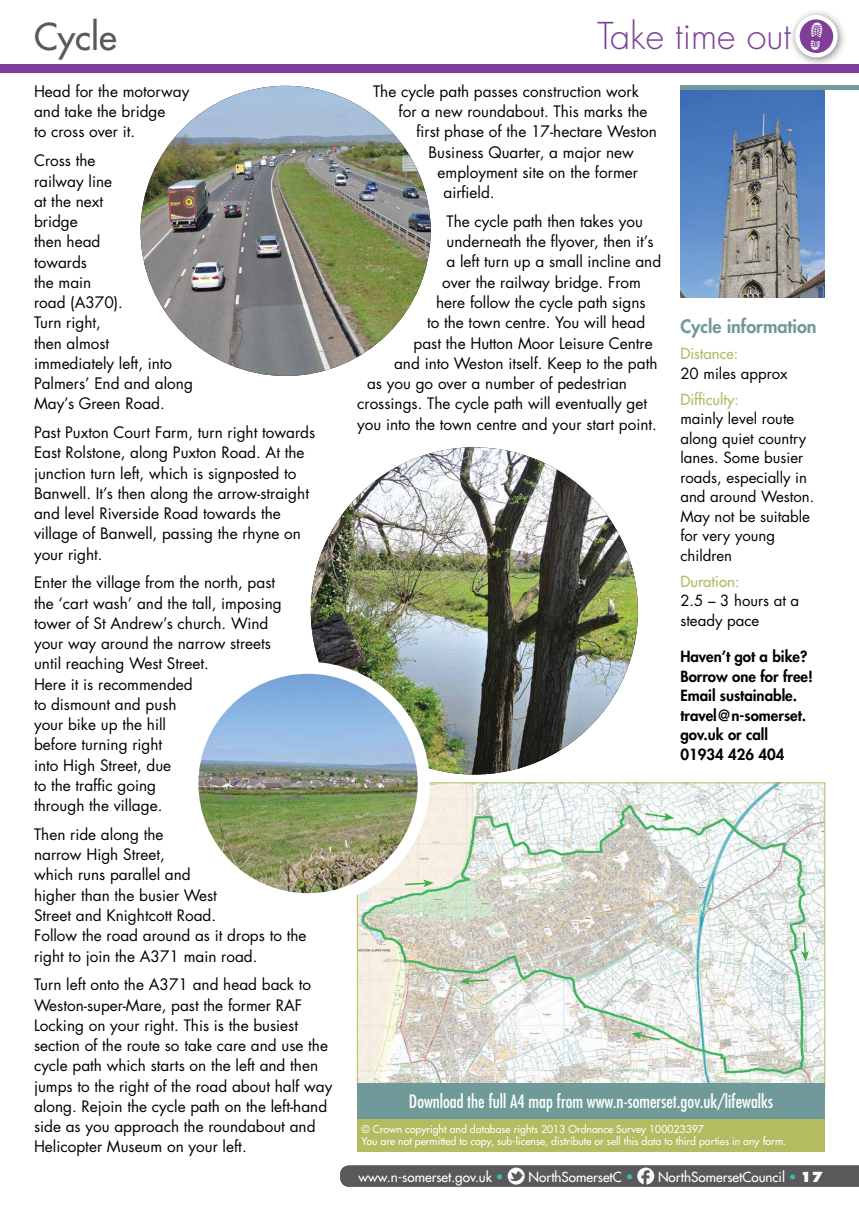
<style>
.page{position:relative;width:859px;height:1208px;background:#fff}
.page>*{position:absolute;margin:0;border:0;box-sizing:border-box;transform-origin:0 0}
.t1{font:300 36px "Futura LT";color:#7f3f98}
.t2{font:36px "Futura LT";color:#58595b}
.t3{font:condensed 18px "Futura LT";color:#fff}
.t4{font:800 18px "Futura LT";color:#709999}
.t5{font:15.3px/20.2px "Futura LT";color:#000}
.t6{font:15px/19.5px "Futura LT";color:#000}
.t7{font:800 15px/19.5px "Futura LT";color:#000}
.t8{font:15px "Futura LT";color:#b3bc60}
.t9{font:13.5px "Futura LT";color:#fff}
.t10{font:10.5px/12.6px "Futura LT";color:#fff}
.s1{color:#36bba5}
.s2{font-weight:800}
</style>
<div class="page">
<svg style="left:340px;top:1165px;width:519px;height:21px;background:#5e5f61"></svg>
<div style="left:357px;top:1117px;width:468px;height:34px;background:#b3bc60"></div>
<div style="left:0;top:64px;width:859px;height:8px;background:#7f3f98"></div>
<div style="left:789px;top:9px;width:58px;height:58px;background:#58595b;opacity:.75"></div>
<svg style="left:797px;top:17px;width:38px;height:38px"></svg>
<svg style="left:811px;top:23px;width:11px;height:27px"></svg>
<div style="left:795px;top:15px;width:43px;height:42px;border:4px solid #fff;border-radius:50%"></div>
<img style="left:359px;top:784px;width:464px;height:299px">
<div style="left:357px;top:1083px;width:468px;height:35px;background:#709999"></div>
<svg style="left:403px;top:879px;width:31px;height:8px"></svg>
<svg style="left:631px;top:1032px;width:30px;height:9px"></svg>
<svg style="left:460px;top:977px;width:30px;height:8px"></svg>
<svg style="left:644px;top:812px;width:30px;height:8px"></svg>
<svg style="left:801px;top:931px;width:8px;height:30px"></svg>
<img style="left:680px;top:89px;width:145px;height:209px">
<img style="left:141px;top:86px;width:290px;height:290px;border-radius:145px">
<img style="left:311px;top:447px;width:327px;height:327px;border-radius:164px">
<img style="left:192px;top:668px;width:232px;height:231px;border-radius:116px">
<div style="left:186px;top:662px;width:244px;height:243px;border:12px solid #fff;border-radius:50%"></div>
<hr style="left:680px;top:85px;width:179px;height:4px;background:#709999">
<h1 class="t2" style="left:34px;top:13px;width:84px">Cycle</h1>
<h1 class="t1" style="left:597px;top:14px;width:195px">Take time out</h1>
<p class="t5" style="left:34px;top:81px;width:157px">Head for the motorway and take the bridge<br>to cross over it.</p>
<p class="t5" style="left:34px;top:151px;width:160px">Cross the<br>railway line<br>at the next<br>bridge<br>then head<br>towards<br>the main<br>road (A370).<br>Turn right,<br>then almost immediately left, into<br>Palmers’ End and along<br>May’s Green Road.</p>
<p class="t5" style="left:34px;top:422px;width:283px">Past Puxton Court Farm, turn right towards East Rolstone, along Puxton Road. At the junction turn left, which is signposted to Banwell. It’s then along the arrow-straight and level Riverside Road towards the village of Banwell, passing the rhyne on your right.</p>
<p class="t5" style="left:34px;top:573px;width:249px">Enter the village from the north, past the ‘cart wash’ and the tall, imposing tower of St Andrew’s church. Wind your way around the narrow streets until reaching West Street.<br>Here it is recommended<br>to dismount and push<br>your bike up the hill<br>before turning right<br>into High Street, due<br>to the traffic going<br>through the village.</p>
<p class="t5" style="left:34px;top:824px;width:274px">Then ride along the<br>narrow High Street,<br>which runs parallel and<br>higher than the busier West<br>Street and Knightcott Road.<br>Follow the road around as it drops to the right to join the A371 main road.</p>
<p class="t5" style="left:34px;top:974px;width:300px">Turn left onto the A371 and head back to Weston-super-Mare, past the former RAF Locking on your right. This is the busiest section of the route so take care and use the cycle path which starts on the left and then jumps to the right of the road about half way along. Rejoin the cycle path on the left-hand side as you approach the roundabout and Helicopter Museum on your left.</p>
<p class="t5" style="left:373px;top:81px;width:267px">The cycle path passes construction work</p>
<p class="t5" style="left:399px;top:102px;width:250px">for a new roundabout. This marks the</p>
<p class="t5" style="left:417px;top:122px;width:242px">first phase of the 17-hectare Weston</p>
<p class="t5" style="left:429px;top:142px;width:207px">Business Quarter, a major new</p>
<p class="t5" style="left:438px;top:162px;width:202px">employment site on the former</p>
<p class="t5" style="left:444px;top:183px;width:53px">airfield.</p>
<p class="t5" style="left:447px;top:211px;width:198px">The cycle path then takes you</p>
<p class="t5" style="left:447px;top:232px;width:209px">underneath the flyover, then it’s</p>
<p class="t5" style="left:447px;top:252px;width:216px">a left turn up a small incline and</p>
<p class="t5" style="left:442px;top:272px;width:200px">over the railway bridge. From</p>
<p class="t5" style="left:436px;top:292px;width:211px">here follow the cycle path signs</p>
<p class="t5" style="left:427px;top:313px;width:220px">to the town centre. You will head</p>
<p class="t5" style="left:414px;top:333px;width:241px">past the Hutton Moor Leisure Centre</p>
<p class="t5" style="left:394px;top:353px;width:265px">and into Weston itself. Keep to the path</p>
<p class="t5" style="left:367px;top:373px;width:261px">as you go over a number of pedestrian</p>
<p class="t5" style="left:357px;top:394px;width:291px">crossings. The cycle path will eventually get</p>
<p class="t5" style="left:357px;top:414px;width:301px">you into the town centre and your start point.</p>
<p class="t4" style="left:680px;top:315px;width:138px">Cycle information</p>
<p class="t8" style="left:680px;top:344px;width:59px">Distance:</p>
<p class="t6" style="left:680px;top:364px;width:109px">20 miles approx</p>
<p class="t8" style="left:680px;top:389px;width:60px">Difficulty:</p>
<p class="t6" style="left:680px;top:409px;width:136px">mainly level route along quiet country lanes. Some busier roads, especially in and around Weston.<br>May not be suitable for very young children</p>
<p class="t8" style="left:680px;top:571px;width:60px">Duration:</p>
<p class="t6" style="left:680px;top:591px;width:120px">2.5 – 3 hours at a steady pace</p>
<p class="t7" style="left:680px;top:646px;width:134px">Haven’t got a bike?<br>Borrow one for free!<br>Email sustainable. travel@n-somerset. gov.uk or call<br>01934 426 404</p>
<p class="t3" style="left:409px;top:1090px;width:366px">Download the full A4 map from www.n-somerset.gov.uk/lifewalks</p>
<p class="t10" style="left:361px;top:1122px;width:426px">© Crown copyright and database rights 2013 Ordnance Survey 100023397<br>You are not permitted to copy, sub-license, distribute or sell this data to third parties in any form.</p>
<p class="t9" style="left:358px;top:1167px;width:147px">www.n-somerset.gov.uk <span class="s1">•</span></p>
<p class="t9" style="left:528px;top:1167px;width:107px">NorthSomersetC <span class="s1">•</span></p>
<p class="t9" style="left:658px;top:1167px;width:167px">NorthSomersetCouncil <span class="s1">•</span> <span class="s2">17</span></p>
</div>
